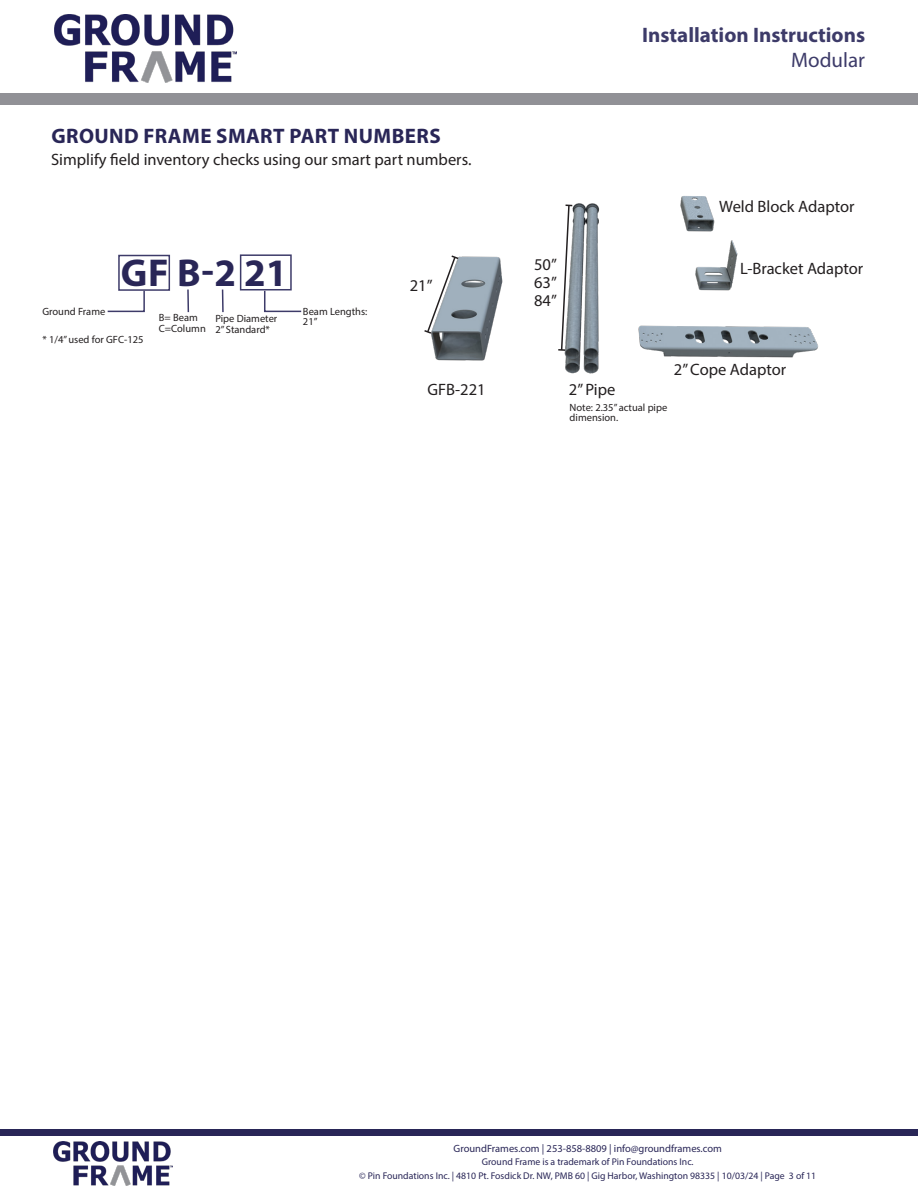
<style>
.page{position:relative;width:918px;height:1188px;background:#fff}
.page>*{position:absolute;margin:0;border:0;box-sizing:border-box;transform-origin:0 0}
.t1{font:700 39px "Myriad Pro";color:#292657}
.t2{font:700 21px "Myriad Pro";letter-spacing:.02em;color:#292657}
.t3{font:700 21px "Myriad Pro";color:#3d3b69}
.t4{font:21px "Myriad Pro";color:#3d3b69}
.t5{font:16.5px/18px "Myriad Pro";color:#231f20;text-align:justify}
.t6{font:10.5px/10.5px "Myriad Pro";color:#231f20}
.t7{font:10.5px "Myriad Pro";color:#292657}
.t8{font:9.75px/13.5px "Myriad Pro";color:#292657;text-align:center}
</style>
<div class="page">
<img style="left:53px;top:1141px;width:120px;height:44px">
<div style="left:0;top:1130px;width:918px;height:6px;background:#292657"></div>
<img style="left:431px;top:196px;width:388px;height:178px">
<img style="left:54px;top:15px;width:183px;height:67px">
<div style="left:0;top:94px;width:918px;height:11px;background:#919196"></div>
<div style="left:118px;top:255px;width:52px;height:36px;border:2px solid #3d3b69"></div>
<div style="left:240px;top:254px;width:52px;height:36px;border:2px solid #3d3b69"></div>
<svg style="left:107px;top:289px;width:39px;height:24px"></svg>
<svg style="left:263px;top:289px;width:39px;height:24px"></svg>
<hr style="left:187px;top:290px;width:2px;height:22px;background:#3d3b69">
<hr style="left:222px;top:290px;width:2px;height:22px;background:#3d3b69">
<svg style="left:424px;top:254px;width:36px;height:81px"></svg>
<svg style="left:558px;top:204px;width:14px;height:148px"></svg>
<p class="t2" style="left:52px;top:122px;width:391px">GROUND FRAME SMART PART NUMBERS</p>
<p class="t5" style="left:51px;top:150px;width:422px">Simplify field inventory checks using our smart part numbers.</p>
<p class="t1" style="left:121px;top:247px;width:168px">GF B-2 21</p>
<p class="t6" style="left:42px;top:306px;width:64px">Ground Frame</p>
<p class="t6" style="left:42px;top:335px;width:103px">* 1/4” used for GFC-125</p>
<p class="t6" style="left:159px;top:312px;width:40px">B= Beam</p>
<p class="t6" style="left:159px;top:323px;width:48px">C=Column</p>
<p class="t6" style="left:215px;top:313px;width:63px">Pipe Diameter</p>
<p class="t6" style="left:215px;top:324px;width:56px">2” Standard*</p>
<p class="t6" style="left:303px;top:306px;width:66px">Beam Lengths:</p>
<p class="t6" style="left:303px;top:316px;width:16px">21”</p>
<p class="t5" style="left:410px;top:276px;width:24px">21”</p>
<p class="t5" style="left:534px;top:256px;width:24px">50” 63” 84”</p>
<p class="t5" style="left:428px;top:381px;width:60px">GFB-221</p>
<p class="t5" style="left:569px;top:381px;width:48px">2” Pipe</p>
<p class="t3" style="left:642px;top:21px;width:224px">Installation Instructions</p>
<p class="t4" style="left:791px;top:47px;width:75px">Modular</p>
<p class="t5" style="left:719px;top:197px;width:137px">Weld Block Adaptor</p>
<p class="t5" style="left:740px;top:259px;width:125px">L-Bracket Adaptor</p>
<p class="t5" style="left:674px;top:360px;width:114px">2” Cope Adaptor</p>
<p class="t6" style="left:570px;top:402px;width:99px">Note: 2.35” actual pipe dimension.</p>
<p class="t7" style="left:454px;top:1142px;width:270px">GroundFrames.com | 253-858-8809 | info@groundframes.com</p>
<p class="t8" style="left:359px;top:1155px;width:459px">Ground Frame is a trademark of Pin Foundations Inc.<br>© Pin Foundations Inc. | 4810 Pt. Fosdick Dr. NW, PMB 60 | Gig Harbor, Washington 98335 | 10/03/24 | Page 3 of 11</p>
</div>
